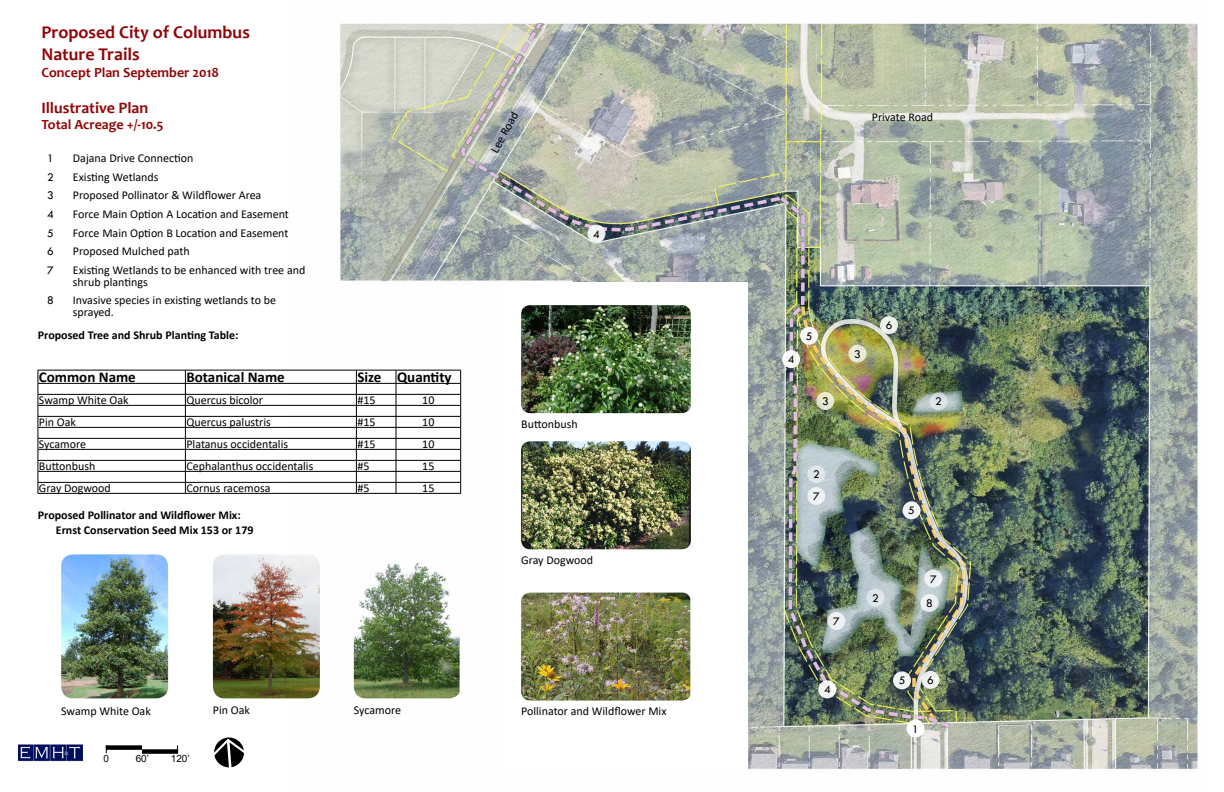
<style>
.page{position:relative;width:1224px;height:792px;background:#fff}
.page>*{position:absolute;margin:0;border:0;box-sizing:border-box;transform-origin:0 0}
.t1{font:700 18px/21.6px "Candara";color:#910508}
.t2{font:700 16px "Candara";color:#910508}
.t3{font:700 15px "Calibri";color:#000}
.t4{font:700 14px "Candara";color:#910508}
.t5{font:12px/11.5px "Calibri";color:#000}
.t6{font:700 12px/14.4px "Calibri";color:#000}
.t7{font:12px "Tw Cen";color:#000}
.t8{font:10px "Arial";color:#000}
</style>
<div class="page">
<img style="left:290px;top:23px;width:908px;height:746px">
<svg style="left:105px;top:745px;width:74px;height:9px"></svg>
<svg style="left:214px;top:737px;width:30px;height:31px"></svg>
<img style="left:18px;top:745px;width:64px;height:16px">
<div style="left:503px;top:283px;width:245px;height:488px;background:#fff"></div>
<hr style="left:38px;top:370px;width:147px;height:1px;background:#000">
<hr style="left:185px;top:370px;width:171px;height:1px;background:#000">
<hr style="left:356px;top:370px;width:40px;height:1px;background:#000">
<hr style="left:396px;top:370px;width:65px;height:1px;background:#000">
<hr style="left:38px;top:383px;width:147px;height:1px;background:#000">
<hr style="left:185px;top:383px;width:171px;height:1px;background:#000">
<hr style="left:356px;top:383px;width:40px;height:1px;background:#000">
<hr style="left:396px;top:383px;width:65px;height:1px;background:#000">
<hr style="left:38px;top:394px;width:147px;height:1px;background:#000">
<hr style="left:185px;top:394px;width:171px;height:1px;background:#000">
<hr style="left:356px;top:394px;width:40px;height:1px;background:#000">
<hr style="left:396px;top:394px;width:65px;height:1px;background:#000">
<hr style="left:38px;top:405px;width:147px;height:1px;background:#000">
<hr style="left:185px;top:405px;width:171px;height:1px;background:#000">
<hr style="left:356px;top:405px;width:40px;height:1px;background:#000">
<hr style="left:396px;top:405px;width:65px;height:1px;background:#000">
<hr style="left:38px;top:416px;width:147px;height:1px;background:#000">
<hr style="left:185px;top:416px;width:171px;height:1px;background:#000">
<hr style="left:356px;top:416px;width:40px;height:1px;background:#000">
<hr style="left:396px;top:416px;width:65px;height:1px;background:#000">
<hr style="left:38px;top:427px;width:147px;height:1px;background:#000">
<hr style="left:185px;top:427px;width:171px;height:1px;background:#000">
<hr style="left:356px;top:427px;width:40px;height:1px;background:#000">
<hr style="left:396px;top:427px;width:65px;height:1px;background:#000">
<hr style="left:38px;top:438px;width:147px;height:1px;background:#000">
<hr style="left:185px;top:438px;width:171px;height:1px;background:#000">
<hr style="left:356px;top:438px;width:40px;height:1px;background:#000">
<hr style="left:396px;top:438px;width:65px;height:1px;background:#000">
<hr style="left:38px;top:449px;width:147px;height:1px;background:#000">
<hr style="left:185px;top:449px;width:171px;height:1px;background:#000">
<hr style="left:356px;top:449px;width:40px;height:1px;background:#000">
<hr style="left:396px;top:449px;width:65px;height:1px;background:#000">
<hr style="left:38px;top:460px;width:147px;height:1px;background:#000">
<hr style="left:185px;top:460px;width:171px;height:1px;background:#000">
<hr style="left:356px;top:460px;width:40px;height:1px;background:#000">
<hr style="left:396px;top:460px;width:65px;height:1px;background:#000">
<hr style="left:38px;top:471px;width:147px;height:1px;background:#000">
<hr style="left:185px;top:471px;width:171px;height:1px;background:#000">
<hr style="left:356px;top:471px;width:40px;height:1px;background:#000">
<hr style="left:396px;top:471px;width:65px;height:1px;background:#000">
<hr style="left:38px;top:482px;width:147px;height:1px;background:#000">
<svg style="left:38px;top:370px;width:1px;height:123px"></svg>
<hr style="left:185px;top:482px;width:171px;height:1px;background:#000">
<svg style="left:185px;top:370px;width:1px;height:123px"></svg>
<hr style="left:356px;top:482px;width:40px;height:1px;background:#000">
<svg style="left:356px;top:370px;width:1px;height:123px"></svg>
<hr style="left:396px;top:482px;width:65px;height:1px;background:#000">
<svg style="left:396px;top:370px;width:1px;height:123px"></svg>
<svg style="left:461px;top:370px;width:1px;height:123px"></svg>
<hr style="left:38px;top:493px;width:147px;height:1px;background:#000">
<hr style="left:185px;top:493px;width:171px;height:1px;background:#000">
<hr style="left:356px;top:493px;width:40px;height:1px;background:#000">
<hr style="left:396px;top:493px;width:65px;height:1px;background:#000">
<div style="left:906px;top:719px;width:18px;height:18px;background:#fff;border-radius:50%"></div>
<div style="left:807px;top:465px;width:18px;height:18px;background:#dfe5e8;border-radius:50%"></div>
<div style="left:866px;top:589px;width:18px;height:18px;background:#dee5e8;border-radius:50%"></div>
<svg style="left:930px;top:392px;width:18px;height:18px"></svg>
<div style="left:921px;top:671px;width:18px;height:18px;background:#f0f2ee;border-radius:50%"></div>
<div style="left:880px;top:316px;width:18px;height:18px;background:#eff1ee;border-radius:50%"></div>
<div style="left:848px;top:345px;width:18px;height:18px;background:#e9ead8;border-radius:50%"></div>
<svg style="left:816px;top:392px;width:18px;height:18px"></svg>
<div style="left:818px;top:680px;width:18px;height:18px;background:#f2f3f3;border-radius:50%"></div>
<div style="left:782px;top:350px;width:18px;height:18px;background:#f7f8f6;border-radius:50%"></div>
<div style="left:800px;top:327px;width:18px;height:18px;background:#f9f7f5;border-radius:50%"></div>
<div style="left:893px;top:671px;width:18px;height:18px;background:#f1f2f3;border-radius:50%"></div>
<div style="left:902px;top:501px;width:18px;height:18px;background:#f1f2f3;border-radius:50%"></div>
<svg style="left:588px;top:225px;width:18px;height:18px"></svg>
<svg style="left:920px;top:594px;width:18px;height:18px"></svg>
<div style="left:924px;top:570px;width:18px;height:18px;background:#eef1f3;border-radius:50%"></div>
<svg style="left:827px;top:612px;width:18px;height:18px"></svg>
<div style="left:807px;top:487px;width:18px;height:18px;background:#eef1f3;border-radius:50%"></div>
<img style="left:61px;top:554px;width:107px;height:144px">
<img style="left:213px;top:554px;width:107px;height:144px">
<img style="left:354px;top:554px;width:106px;height:144px">
<img style="left:521px;top:305px;width:170px;height:108px">
<img style="left:521px;top:441px;width:170px;height:108px">
<img style="left:521px;top:593px;width:169px;height:108px">
<h1 class="t1" style="left:41px;top:21px;width:210px">Proposed City of Columbus<br>Nature Trails</h1>
<p class="t4" style="left:41px;top:63px;width:179px">Concept Plan September 2018</p>
<h2 class="t2" style="left:41px;top:97px;width:108px">Illustrative Plan</h2>
<p class="t4" style="left:41px;top:116px;width:123px">Total Acreage +/-10.5</p>
<p class="t7" style="left:47px;top:151px;width:8px">1</p>
<p class="t5" style="left:73px;top:152px;width:122px">Dajana Drive Connection</p>
<p class="t7" style="left:47px;top:170px;width:8px">2</p>
<p class="t5" style="left:73px;top:171px;width:87px">Existing Wetlands</p>
<p class="t7" style="left:47px;top:188px;width:8px">3</p>
<p class="t5" style="left:73px;top:189px;width:190px">Proposed Pollinator &amp; Wildflower Area</p>
<p class="t7" style="left:47px;top:207px;width:8px">4</p>
<p class="t5" style="left:73px;top:208px;width:218px">Force Main Option A Location and Easement</p>
<p class="t7" style="left:47px;top:226px;width:8px">5</p>
<p class="t5" style="left:73px;top:227px;width:217px">Force Main Option B Location and Easement</p>
<p class="t7" style="left:47px;top:244px;width:8px">6</p>
<p class="t5" style="left:73px;top:245px;width:118px">Proposed Mulched path</p>
<p class="t7" style="left:47px;top:263px;width:8px">7</p>
<p class="t5" style="left:73px;top:264px;width:234px">Existing Wetlands to be enhanced with tree and shrub plantings</p>
<p class="t7" style="left:47px;top:293px;width:8px">8</p>
<p class="t5" style="left:73px;top:294px;width:205px">Invasive species in existing wetlands to be sprayed.</p>
<p class="t6" style="left:38px;top:328px;width:202px">Proposed Tree and Shrub Planting Table:</p>
<p class="t3" style="left:39px;top:367px;width:98px">Common Name</p>
<p class="t3" style="left:186px;top:367px;width:100px">Botanical Name</p>
<p class="t3" style="left:357px;top:367px;width:96px">Size Quantity</p>
<p class="t5" style="left:39px;top:394px;width:91px">Swamp White Oak</p>
<p class="t5" style="left:186px;top:394px;width:78px">Quercus bicolor</p>
<p class="t5" style="left:357px;top:394px;width:20px">#15</p>
<p class="t5" style="left:422px;top:394px;width:14px">10</p>
<p class="t5" style="left:39px;top:416px;width:39px">Pin Oak</p>
<p class="t5" style="left:186px;top:416px;width:86px">Quercus palustris</p>
<p class="t5" style="left:357px;top:416px;width:20px">#15</p>
<p class="t5" style="left:422px;top:416px;width:14px">10</p>
<p class="t5" style="left:39px;top:438px;width:49px">Sycamore</p>
<p class="t5" style="left:186px;top:438px;width:103px">Platanus occidentalis</p>
<p class="t5" style="left:357px;top:438px;width:20px">#15</p>
<p class="t5" style="left:422px;top:438px;width:14px">10</p>
<p class="t5" style="left:39px;top:460px;width:58px">Buttonbush</p>
<p class="t5" style="left:186px;top:460px;width:128px">Cephalanthus occidentalis</p>
<p class="t5" style="left:357px;top:460px;width:14px">#5</p>
<p class="t5" style="left:422px;top:460px;width:14px">15</p>
<p class="t5" style="left:39px;top:482px;width:73px">Gray Dogwood</p>
<p class="t5" style="left:186px;top:482px;width:86px">Cornus racemosa</p>
<p class="t5" style="left:357px;top:482px;width:14px">#5</p>
<p class="t5" style="left:422px;top:482px;width:14px">15</p>
<p class="t6" style="left:56px;top:508px;width:199px;text-indent:-18px">Proposed Pollinator and Wildflower Mix:<br>Ernst Conservation Seed Mix 153 or 179</p>
<p class="t5" style="left:61px;top:705px;width:91px">Swamp White Oak</p>
<p class="t5" style="left:213px;top:704px;width:39px">Pin Oak</p>
<p class="t5" style="left:354px;top:704px;width:49px">Sycamore</p>
<p class="t8" style="left:104px;top:752px;width:7px">0</p>
<p class="t8" style="left:136px;top:752px;width:15px">60’</p>
<p class="t8" style="left:171px;top:752px;width:20px">120’</p>
<p class="t5" style="left:488px;top:149px;width:46px;rotate:-61deg">Lee Road</p>
<p class="t5" style="left:872px;top:110px;width:63px">Private Road</p>
<p class="t7" style="left:593px;top:227px;width:8px">4</p>
<p class="t5" style="left:521px;top:418px;width:58px">Buttonbush</p>
<p class="t5" style="left:521px;top:554px;width:73px">Gray Dogwood</p>
<p class="t5" style="left:521px;top:705px;width:147px">Pollinator and Wildflower Mix</p>
<p class="t7" style="left:788px;top:352px;width:8px">4</p>
<p class="t7" style="left:806px;top:329px;width:8px">5</p>
<p class="t7" style="left:822px;top:394px;width:8px">3</p>
<p class="t7" style="left:854px;top:347px;width:8px">3</p>
<p class="t7" style="left:886px;top:318px;width:8px">6</p>
<p class="t7" style="left:935px;top:394px;width:8px">2</p>
<p class="t7" style="left:813px;top:467px;width:8px">2</p>
<p class="t7" style="left:813px;top:489px;width:8px">7</p>
<p class="t7" style="left:833px;top:614px;width:8px">7</p>
<p class="t7" style="left:824px;top:682px;width:8px">4</p>
<p class="t7" style="left:872px;top:591px;width:8px">2</p>
<p class="t7" style="left:908px;top:503px;width:8px">5</p>
<p class="t7" style="left:930px;top:572px;width:8px">7</p>
<p class="t7" style="left:926px;top:596px;width:8px">8</p>
<p class="t7" style="left:899px;top:673px;width:8px">5</p>
<p class="t7" style="left:927px;top:673px;width:8px">6</p>
<p class="t7" style="left:912px;top:722px;width:8px">1</p>
</div>
